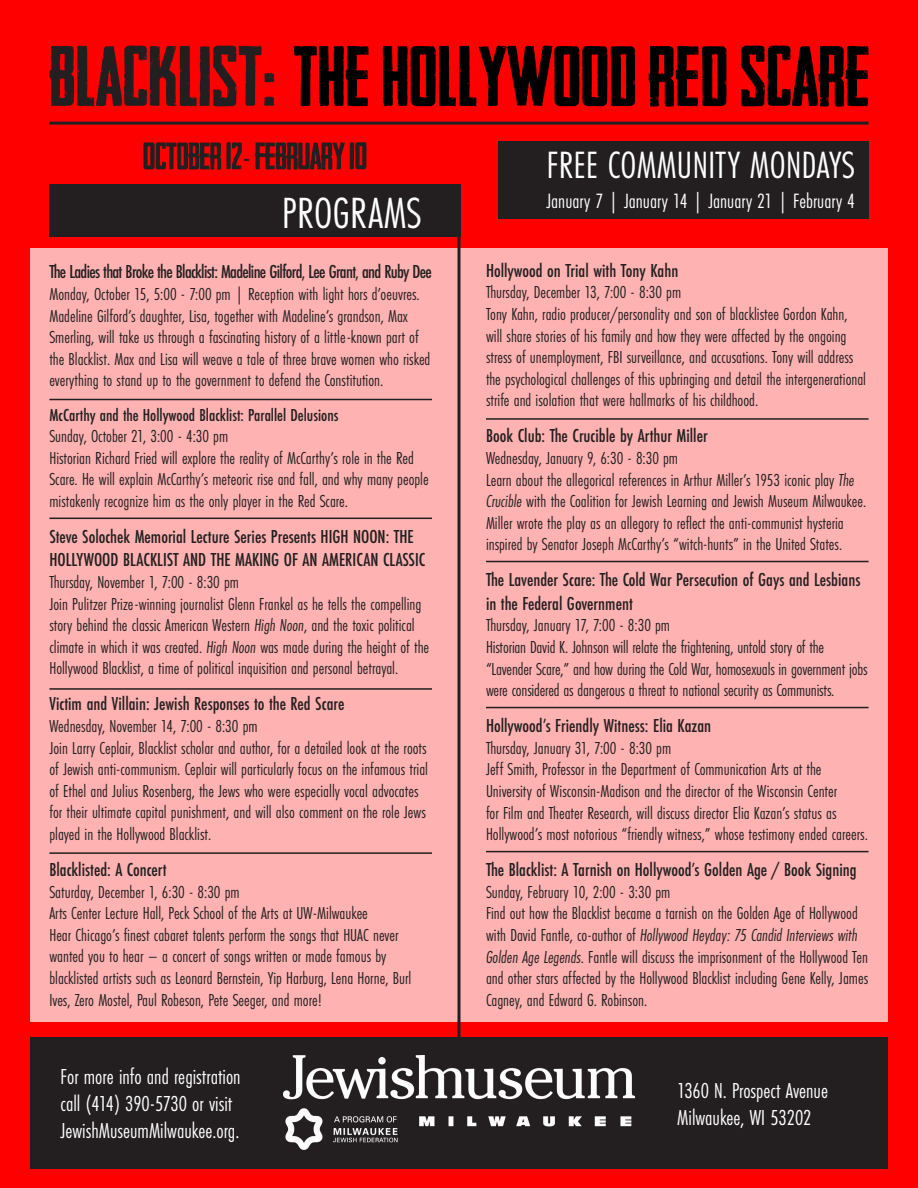
<style>
.page{position:relative;width:918px;height:1188px;background:#fe0000}
.page>*{position:absolute;margin:0;border:0;box-sizing:border-box;transform-origin:0 0}
.t1{font:45.3px "Futura PT Cond";letter-spacing:.005em;color:#fff}
.t2{font:39.45px "Futura PT Cond";letter-spacing:.01em;color:#fff}
.t3{font:22.5px "Futura PT Cond";color:#fff}
.t4{font:21.45px "Futura PT Cond";color:#fff}
.t5{font:500 19.5px/23.4px "Futura PT Cond";color:#231f20}
.t6{font:500 19.5px "Futura PT Cond";letter-spacing:-.035em;color:#231f20}
.t7{font:18px/21.6px "Futura PT Cond";color:#231f20}
.t8{font:500 18px "Futura PT Cond";color:#231f20}
.s1{font-style:italic}
</style>
<div class="page">
<svg style="left:49px;top:45px;width:225px;height:62px"></svg>
<svg style="left:294px;top:45px;width:575px;height:62px"></svg>
<div style="left:30px;top:248px;width:858px;height:773px;background:#feb2b2"></div>
<div style="left:49px;top:184px;width:411px;height:53px;background:#231f20"></div>
<hr style="left:49px;top:122px;width:820px;height:3px;background:#231f20">
<div style="left:498px;top:142px;width:371px;height:77px;background:#231f20"></div>
<hr style="left:458px;top:200px;width:2px;height:851px;background:#231f20">
<div style="left:30px;top:1037px;width:858px;height:132px;background:#231f20"></div>
<img style="left:284px;top:1056px;width:350px;height:93px">
<hr style="left:49px;top:399px;width:383px;height:1px;background:#231f20">
<hr style="left:49px;top:518px;width:383px;height:1px;background:#231f20">
<hr style="left:49px;top:688px;width:383px;height:2px;background:#231f20">
<hr style="left:49px;top:852px;width:383px;height:2px;background:#231f20">
<hr style="left:486px;top:418px;width:383px;height:2px;background:#231f20">
<hr style="left:486px;top:561px;width:383px;height:1px;background:#231f20">
<hr style="left:486px;top:707px;width:383px;height:1px;background:#231f20">
<hr style="left:486px;top:851px;width:383px;height:1px;background:#231f20">
<svg style="left:143px;top:142px;width:224px;height:28px"></svg>
<p class="t1" style="left:282px;top:186px;width:141px">PROGRAMS</p>
<p class="t6" style="left:49px;top:260px;width:384px">The Ladies that Broke the Blacklist: Madeline Gilford, Lee Grant, and Ruby Dee</p>
<p class="t7" style="left:49px;top:283px;width:372px">Monday, October 15, 5:00 - 7:00 pm | Reception with light hors d’oeuvres.</p>
<p class="t7" style="left:49px;top:305px;width:382px">Madeline Gilford’s daughter, Lisa, together with Madeline’s grandson, Max Smerling, will take us through a fascinating history of a little-known part of the Blacklist. Max and Lisa will weave a tale of three brave women who risked everything to stand up to the government to defend the Constitution.</p>
<p class="t8" style="left:49px;top:404px;width:291px">McCarthy and the Hollywood Blacklist: Parallel Delusions</p>
<p class="t7" style="left:49px;top:425px;width:180px">Sunday, October 21, 3:00 - 4:30 pm</p>
<p class="t7" style="left:49px;top:447px;width:381px">Historian Richard Fried will explore the reality of McCarthy’s role in the Red<br>Scare. He will explain McCarthy’s meteoric rise and fall, and why many people mistakenly recognize him as the only player in the Red Scare.</p>
<p class="t5" style="left:49px;top:525px;width:377px">Steve Solochek Memorial Lecture Series Presents HIGH NOON: THE<br>HOLLYWOOD BLACKLIST AND THE MAKING OF AN AMERICAN CLASSIC</p>
<p class="t7" style="left:49px;top:571px;width:191px">Thursday, November 1, 7:00 - 8:30 pm</p>
<p class="t7" style="left:49px;top:593px;width:381px">Join Pulitzer Prize-winning journalist Glenn Frankel as he tells the compelling story behind the classic American Western <span class="s1">High Noon</span>, and the toxic political climate in which it was created. <span class="s1">High Noon</span> was made during the height of the Hollywood Blacklist, a time of political inquisition and personal betrayal.</p>
<p class="t5" style="left:49px;top:692px;width:297px">Victim and Villain: Jewish Responses to the Red Scare</p>
<p class="t7" style="left:49px;top:715px;width:210px">Wednesday, November 14, 7:00 - 8:30 pm</p>
<p class="t7" style="left:49px;top:737px;width:380px">Join Larry Ceplair, Blacklist scholar and author, for a detailed look at the roots of Jewish anti-communism. Ceplair will particularly focus on the infamous trial of Ethel and Julius Rosenberg, the Jews who were especially vocal advocates for their ultimate capital punishment, and will also comment on the role Jews played in the Hollywood Blacklist.</p>
<p class="t5" style="left:49px;top:858px;width:119px">Blacklisted: A Concert</p>
<p class="t7" style="left:49px;top:881px;width:192px">Saturday, December 1, 6:30 - 8:30 pm</p>
<p class="t7" style="left:49px;top:902px;width:320px">Arts Center Lecture Hall, Peck School of the Arts at UW-Milwaukee</p>
<p class="t7" style="left:49px;top:924px;width:363px">Hear Chicago’s finest cabaret talents perform the songs that HUAC never wanted you to hear – a concert of songs written or made famous by blacklisted artists such as Leonard Bernstein, Yip Harburg, Lena Horne, Burl Ives, Zero Mostel, Paul Robeson, Pete Seeger, and more!</p>
<p class="t3" style="left:61px;top:1064px;width:182px">For more info and registration</p>
<p class="t3" style="left:61px;top:1091px;width:173px">call (414) 390-5730 or visit</p>
<p class="t3" style="left:61px;top:1118px;width:180px">JewishMuseumMilwaukee.org.</p>
<p class="t2" style="left:547px;top:142px;width:310px">FREE COMMUNITY MONDAYS</p>
<p class="t4" style="left:546px;top:188px;width:310px">January 7 | January 14 | January 21 | February 4</p>
<p class="t5" style="left:486px;top:259px;width:194px">Hollywood on Trial with Tony Kahn</p>
<p class="t7" style="left:486px;top:282px;width:197px">Thursday, December 13, 7:00 - 8:30 pm</p>
<p class="t7" style="left:486px;top:303px;width:382px">Tony Kahn, radio producer/personality and son of blacklistee Gordon Kahn, will share stories of his family and how they were affected by the ongoing stress of unemployment, FBI surveillance, and accusations. Tony will address the psychological challenges of this upbringing and detail the intergenerational strife and isolation that were hallmarks of his childhood.</p>
<p class="t5" style="left:486px;top:424px;width:223px">Book Club: The Crucible by Arthur Miller</p>
<p class="t7" style="left:486px;top:447px;width:194px">Wednesday, January 9, 6:30 - 8:30 pm</p>
<p class="t7" style="left:486px;top:469px;width:382px">Learn about the allegorical references in Arthur Miller’s 1953 iconic play <span class="s1">The Crucible</span> with the Coalition for Jewish Learning and Jewish Museum Milwaukee.<br>Miller wrote the play as an allegory to reflect the anti-communist hysteria inspired by Senator Joseph McCarthy’s “witch-hunts” in the United States.</p>
<p class="t5" style="left:486px;top:568px;width:376px">The Lavender Scare: The Cold War Persecution of Gays and Lesbians in the Federal Government</p>
<p class="t7" style="left:486px;top:615px;width:186px">Thursday, January 17, 7:00 - 8:30 pm</p>
<p class="t7" style="left:486px;top:636px;width:383px">Historian David K. Johnson will relate the frightening, untold story of the “Lavender Scare,” and how during the Cold War, homosexuals in government jobs were considered as dangerous a threat to national security as Communists.</p>
<p class="t5" style="left:486px;top:714px;width:227px">Hollywood’s Friendly Witness: Elia Kazan</p>
<p class="t7" style="left:486px;top:737px;width:187px">Thursday, January 31, 7:00 - 8:30 pm</p>
<p class="t7" style="left:486px;top:759px;width:383px">Jeff Smith, Professor in the Department of Communication Arts at the University of Wisconsin-Madison and the director of the Wisconsin Center<br>for Film and Theater Research, will discuss director Elia Kazan’s status as Hollywood’s most notorious “friendly witness,” whose testimony ended careers.</p>
<p class="t5" style="left:486px;top:858px;width:372px">The Blacklist: A Tarnish on Hollywood’s Golden Age / Book Signing</p>
<p class="t7" style="left:486px;top:881px;width:186px">Sunday, February 10, 2:00 - 3:30 pm</p>
<p class="t7" style="left:486px;top:903px;width:384px">Find out how the Blacklist became a tarnish on the Golden Age of Hollywood with David Fantle, co-author of <span class="s1">Hollywood Heyday: 75 Candid Interviews with Golden Age Legends</span>. Fantle will discuss the imprisonment of the Hollywood Ten and other stars affected by the Hollywood Blacklist including Gene Kelly, James Cagney, and Edward G. Robinson.</p>
<p class="t3" style="left:677px;top:1077px;width:152px">1360 N. Prospect Avenue</p>
<p class="t3" style="left:677px;top:1104px;width:136px">Milwaukee, WI 53202</p>
</div>
